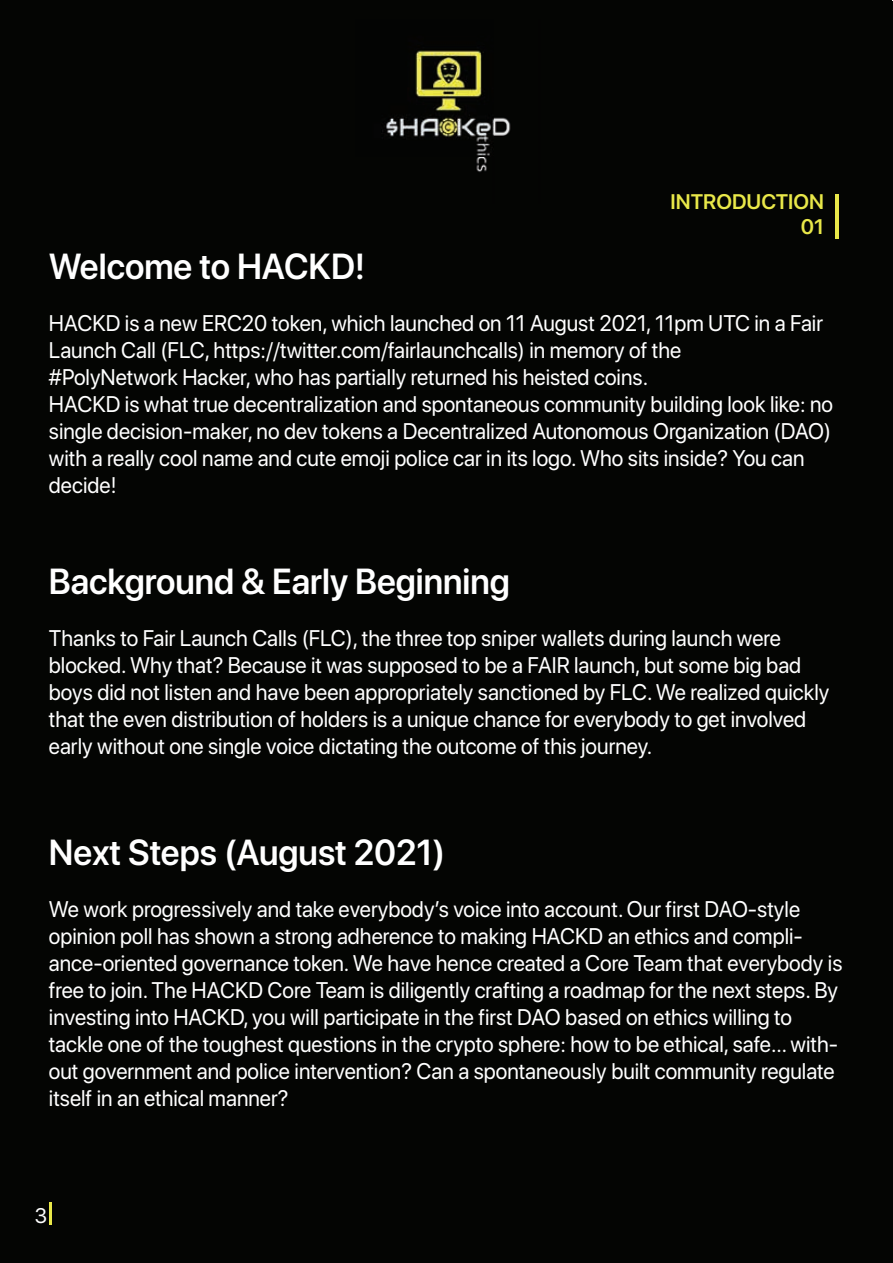
<style>
.page{position:relative;width:893px;height:1263px;background:#fff}
.page>*{position:absolute;margin:0;border:0;box-sizing:border-box;transform-origin:0 0}
.t1{font:600 36px "SF Pro Display";color:#fff}
.t2{font:22.5px/27px "SF Pro Display";color:#fff}
.t3{font:600 21px/25.2px "SF Pro Display";color:#e9e849;text-align:right}
.t4{font:21px "SF Pro Display";color:#fff}
</style>
<div class="page">
<div style="left:0;top:0;width:892px;height:5px;background:#040503"></div>
<div style="left:0;top:2px;width:893px;height:1261px;background:#040503"></div>
<hr style="left:835px;top:194px;width:3px;height:45px;background:#e9e849">
<img style="left:382px;top:50px;width:129px;height:122px">
<hr style="left:49px;top:1202px;width:3px;height:23px;background:#e9e849">
<h1 class="t1" style="left:49px;top:241px;width:318px">Welcome to HACKD!</h1>
<p class="t3" style="left:671px;top:188px;width:155px">INTRODUCTION<br>01</p>
<p class="t2" style="left:49px;top:308px;width:786px">HACKD is a new ERC20 token, which launched on 11 August 2021, 11pm UTC in a Fair Launch Call (FLC, https://twitter.com/fairlaunchcalls) in memory of the<br>#PolyNetwork Hacker, who has partially returned his heisted coins.<br>HACKD is what true decentralization and spontaneous community building look like: no single decision-maker, no dev tokens a Decentralized Autonomous Organization (DAO) with a really cool name and cute emoji police car in its logo. Who sits inside? You can decide!</p>
<h1 class="t1" style="left:49px;top:556px;width:462px">Background &amp; Early Beginning</h1>
<p class="t2" style="left:49px;top:623px;width:782px">Thanks to Fair Launch Calls (FLC), the three top sniper wallets during launch were blocked. Why that? Because it was supposed to be a FAIR launch, but some big bad boys did not listen and have been appropriately sanctioned by FLC. We realized quickly that the even distribution of holders is a unique chance for everybody to get involved early without one single voice dictating the outcome of this journey.</p>
<h1 class="t1" style="left:49px;top:827px;width:398px">Next Steps (August 2021)</h1>
<p class="t2" style="left:49px;top:894px;width:795px">We work progressively and take everybodyʼs voice into account. Our first DAO-style opinion poll has shown a strong adherence to making HACKD an ethics and compli&shy;ance-oriented governance token. We have hence created a Core Team that everybody is free to join. The HACKD Core Team is diligently crafting a roadmap for the next steps. By investing into HACKD, you will participate in the first DAO based on ethics willing to tackle one of the toughest questions in the crypto sphere: how to be ethical, safe… with&shy;out government and police intervention? Can a spontaneously built community regulate itself in an ethical manner?</p>
<p class="t4" style="left:35px;top:1201px;width:14px">3</p>
</div>
